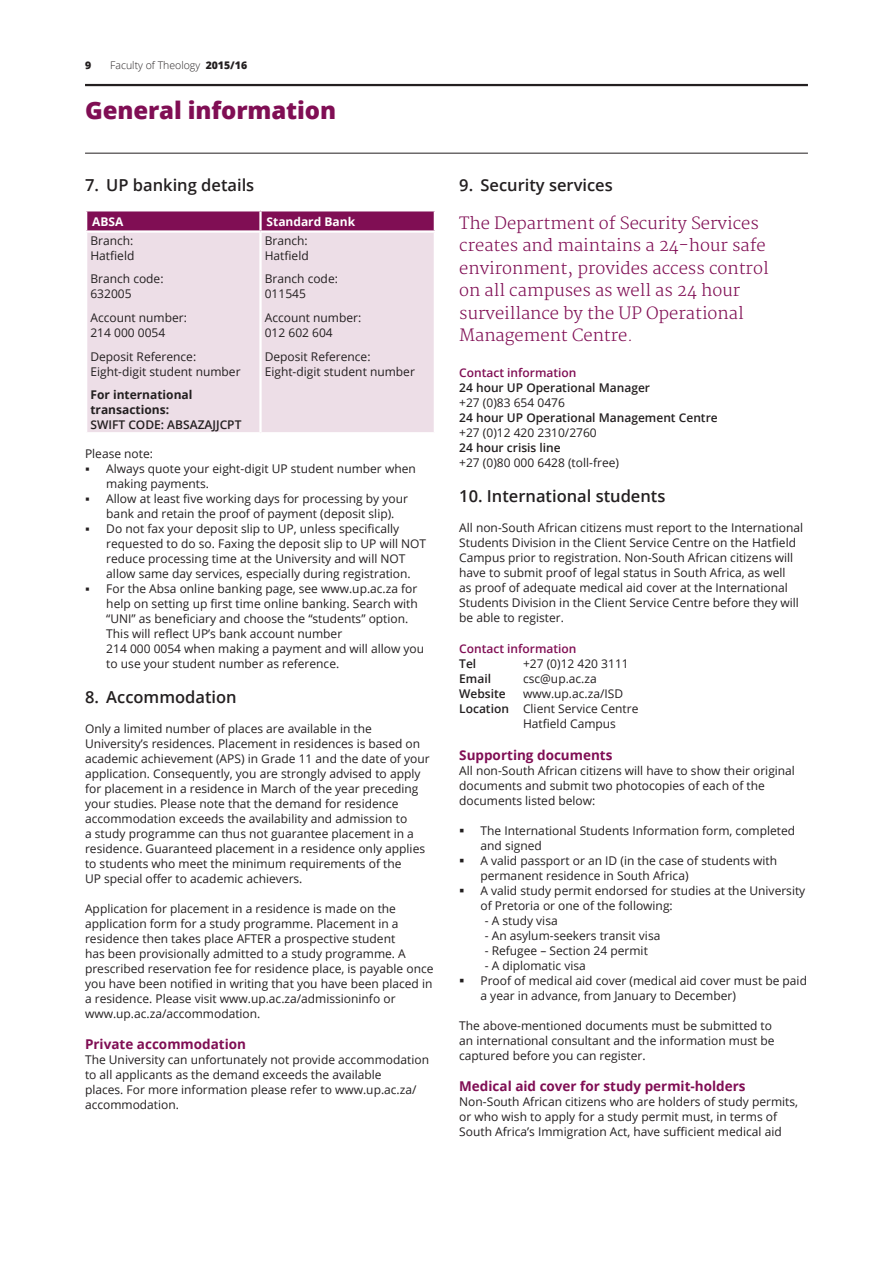
<style>
.page{position:relative;width:893px;height:1263px;background:#fff}
.page>*{position:absolute;margin:0;border:0;box-sizing:border-box;transform-origin:0 0}
.t1{font:800 24px "Open Sans";letter-spacing:-.005em;color:#800e54}
.t2{font:300 16.5px/22.5px "Merriweather";color:#800e54}
.heading{font:600 16.5px "Open Sans";color:#231f20}
.subheading{font:700 13.5px "Open Sans";color:#800e54}
.body{font:12px/15px "Open Sans";color:#231f20}
.Pa3{font:12px/15px "Open Sans";color:#231f20}
.body-2{font:600 12px/15px "Open Sans";color:#231f20}
.Pa32{font:12px "Open Sans";color:#231f20}
.Pa3-2{font:700 12px/15px "Open Sans";color:#231f20}
.subheading-2{font:600 12px "Open Sans";color:#800e54}
.subheading-3{font:700 12px "Open Sans";color:#fff}
.notes{font:12px "Open Sans";color:#231f20}
.t3{font:300 10.5px "Open Sans";color:#231f20}
.t4{font:800 10.5px "Open Sans";color:#231f20}
.s1{font-weight:800}
.s2{font-weight:600}
.s3{font-weight:400}
</style>
<div class="page">
<hr style="left:85px;top:84px;width:723px;height:2px;background:#231f20">
<hr style="left:85px;top:153px;width:723px;height:1px;background:#231f20">
<div style="left:87px;top:233px;width:347px;height:199px;background:#eddee7"></div>
<hr style="left:259px;top:233px;width:3px;height:199px;background:#fff">
<svg style="left:86px;top:210px;width:349px;height:21px;background:#8c2564"></svg>
<hr style="left:260px;top:230px;width:176px;height:3px;background:#fff">
<p class="t4" style="left:85px;top:57px;width:8px">9</p>
<p class="t3" style="left:110px;top:58px;width:138px">Faculty of Theology <span class="s1">2015/16</span></p>
<p class="t1" style="left:85px;top:92px;width:253px">General information</p>
<p class="heading" style="left:85px;top:174px;width:171px">7. UP banking details</p>
<p class="subheading-3" style="left:92px;top:213px;width:33px">ABSA</p>
<p class="subheading-3" style="left:266px;top:213px;width:90px">Standard Bank</p>
<p class="Pa3" style="left:90px;top:233px;width:45px">Branch:<br>Hatfield</p>
<p class="Pa3" style="left:90px;top:271px;width:75px">Branch code:<br>632005</p>
<p class="Pa3" style="left:90px;top:310px;width:98px">Account number:<br>214 000 0054</p>
<p class="Pa3" style="left:90px;top:348px;width:152px">Deposit Reference:<br>Eight-digit student number</p>
<p class="Pa3-2" style="left:90px;top:387px;width:153px">For international transactions:<br><span class="s2">SWIFT CODE: ABSAZAJJCPT</span></p>
<p class="Pa3" style="left:265px;top:233px;width:45px">Branch:<br>Hatfield</p>
<p class="Pa3" style="left:265px;top:271px;width:75px">Branch code:<br>011545</p>
<p class="Pa3" style="left:265px;top:310px;width:98px">Account number:<br>012 602 604</p>
<p class="Pa3" style="left:265px;top:348px;width:152px">Deposit Reference:<br>Eight-digit student number</p>
<p class="notes" style="left:85px;top:446px;width:70px">Please note:</p>
<p class="body" style="left:106px;top:461px;width:311px">Always quote your eight-digit UP student number when making payments.</p>
<p class="body" style="left:106px;top:491px;width:303px">Allow at least five working days for processing by your bank and retain the proof of payment (deposit slip).</p>
<p class="body" style="left:106px;top:521px;width:321px">Do not fax your deposit slip to UP, unless specifically requested to do so. Faxing the deposit slip to UP will NOT reduce processing time at the University and will NOT allow same day services, especially during registration.</p>
<p class="body" style="left:106px;top:581px;width:319px">For the Absa online banking page, see www.up.ac.za for help on setting up first time online banking. Search with “UNI” as beneficiary and choose the “students” option.<br>This will reflect UP’s bank account number<br>214 000 0054 when making a payment and will allow you to use your student number as reference.</p>
<p class="heading" style="left:85px;top:686px;width:153px">8. Accommodation</p>
<p class="body" style="left:85px;top:721px;width:346px">Only a limited number of places are available in the University’s residences. Placement in residences is based on academic achievement (APS) in Grade 11 and the date of your application. Consequently, you are strongly advised to apply for placement in a residence in March of the year preceding your studies. Please note that the demand for residence accommodation exceeds the availability and admission to<br>a study programme can thus not guarantee placement in a residence. Guaranteed placement in a residence only applies to students who meet the minimum requirements of the<br>UP special offer to academic achievers.</p>
<p class="body" style="left:85px;top:901px;width:350px">Application for placement in a residence is made on the application form for a study programme. Placement in a residence then takes place AFTER a prospective student<br>has been provisionally admitted to a study programme. A prescribed reservation fee for residence place, is payable once you have been notified in writing that you have been placed in a residence. Please visit www.up.ac.za/admissioninfo or www.up.ac.za/accommodation.</p>
<p class="subheading" style="left:85px;top:1035px;width:163px">Private accommodation</p>
<p class="body" style="left:85px;top:1052px;width:345px">The University can unfortunately not provide accommodation to all applicants as the demand exceeds the available<br>places. For more information please refer to www.up.ac.za/ accommodation.</p>
<p class="heading" style="left:459px;top:174px;width:155px">9. Security services</p>
<p class="t2" style="left:459px;top:212px;width:311px">The Department of Security Services creates and maintains a 24-hour safe environment, provides access control on all campuses as well as 24 hour surveillance by the UP Operational Management Centre.</p>
<p class="subheading-2" style="left:459px;top:364px;width:119px">Contact information</p>
<p class="body-2" style="left:459px;top:380px;width:192px">24 hour UP Operational Manager <span class="s3">+27 (0)83 654 0476</span></p>
<p class="body-2" style="left:459px;top:410px;width:260px">24 hour UP Operational Management Centre <span class="s3">+27 (0)12 420 2310/2760</span></p>
<p class="body" style="left:459px;top:440px;width:161px"><span class="s2">24 hour crisis line<br></span>+27 (0)80 000 6428 (toll-free)</p>
<p class="heading" style="left:459px;top:484px;width:208px">10. International students</p>
<p class="body" style="left:459px;top:519px;width:345px">All non-South African citizens must report to the International Students Division in the Client Service Centre on the Hatfield Campus prior to registration. Non-South African citizens will have to submit proof of legal status in South Africa, as well<br>as proof of adequate medical aid cover at the International Students Division in the Client Service Centre before they will be able to register.</p>
<p class="subheading-2" style="left:459px;top:640px;width:119px">Contact information</p>
<p class="body-2" style="left:459px;top:656px;width:19px">Tel</p>
<p class="body" style="left:523px;top:656px;width:107px">+27 (0)12 420 3111</p>
<p class="body-2" style="left:459px;top:671px;width:33px">Email</p>
<p class="body" style="left:523px;top:671px;width:75px">csc@up.ac.za</p>
<p class="body-2" style="left:459px;top:686px;width:48px">Website</p>
<p class="body" style="left:523px;top:686px;width:102px">www.up.ac.za/ISD</p>
<p class="body" style="left:523px;top:701px;width:117px;text-indent:-64px"><span class="s2">Location</span> Client Service Centre<br>Hatfield Campus</p>
<p class="subheading" style="left:459px;top:745px;width:155px">Supporting documents</p>
<p class="body" style="left:459px;top:762px;width:337px">All non-South African citizens will have to show their original documents and submit two photocopies of each of the documents listed below:</p>
<p class="body" style="left:480px;top:822px;width:316px">The International Students Information form, completed and signed</p>
<p class="body" style="left:480px;top:852px;width:298px">A valid passport or an ID (in the case of students with permanent residence in South Africa)</p>
<p class="body" style="left:480px;top:882px;width:326px">A valid study permit endorsed for studies at the University of Pretoria or one of the following:</p>
<p class="Pa32" style="left:485px;top:912px;width:74px">- A study visa</p>
<p class="Pa32" style="left:485px;top:927px;width:177px">- An asylum-seekers transit visa</p>
<p class="Pa32" style="left:485px;top:942px;width:165px">- Refugee – Section 24 permit</p>
<p class="Pa32" style="left:485px;top:957px;width:103px">- A diplomatic visa</p>
<p class="body" style="left:480px;top:972px;width:328px">Proof of medical aid cover (medical aid cover must be paid a year in advance, from January to December)</p>
<p class="body" style="left:459px;top:1017px;width:317px">The above-mentioned documents must be submitted to an international consultant and the information must be captured before you can register.</p>
<p class="subheading" style="left:459px;top:1077px;width:288px">Medical aid cover for study permit-holders</p>
<p class="body" style="left:459px;top:1094px;width:340px">Non-South African citizens who are holders of study permits, or who wish to apply for a study permit must, in terms of<br>South Africa’s Immigration Act, have sufficient medical aid</p>
</div>
